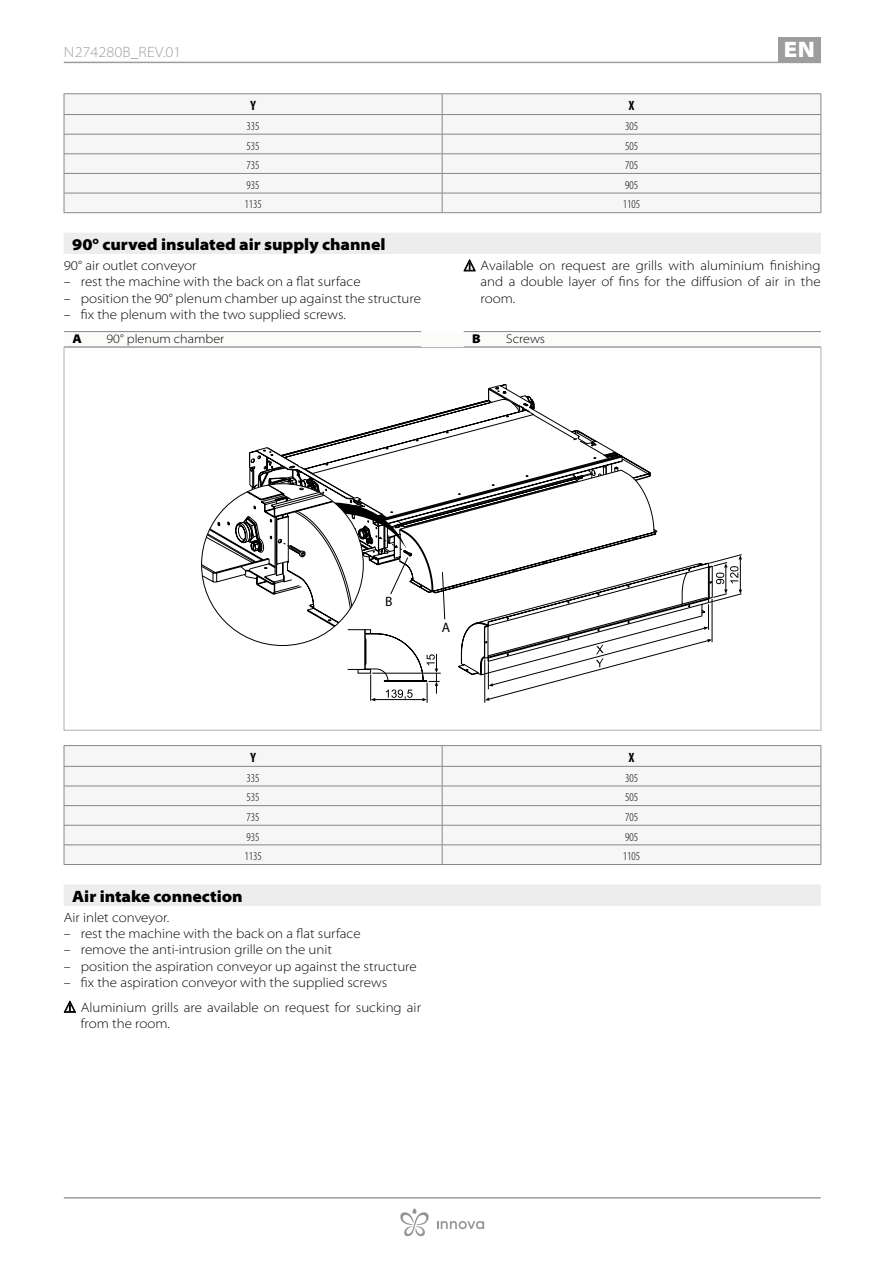
<style>
.page{position:relative;width:893px;height:1263px;background:#fff}
.page>*{position:absolute;margin:0;border:0;box-sizing:border-box;transform-origin:0 0}
.t1{font:900 semi-expanded 22.5px "Myriad Pro";color:#fff}
.t2{font:900 semi-expanded 16.5px "Myriad Pro";letter-spacing:-.005em;color:#000}
.t3{font:300 semi-expanded 15px "Myriad Pro";color:#9d9d9c}
.t4{font:13.65px "Myriad Pro";color:#000}
.t5{font:300 semi-expanded 13.5px/16.2px "Myriad Pro";color:#000;text-align:justify}
.t6{font:700 condensed 13.5px "Myriad Pro";color:#000}
.t7{font:300 semi-expanded 12.75px "Myriad Pro";color:#000}
.t8{font:900 semi-expanded 12.75px "Myriad Pro";color:#000}
.t9{font:300 condensed 12px "Myriad Pro";color:#000}
</style>
<div class="page">
<div style="left:778px;top:38px;width:43px;height:25px;background:#9d9d9c"></div>
<hr style="left:64px;top:62px;width:757px;height:1px;background:#9d9d9c">
<hr style="left:64px;top:1197px;width:757px;height:1px;background:#9d9d9c">
<svg style="left:437px;top:1221px;width:47px;height:8px"></svg>
<svg style="left:400px;top:1208px;width:29px;height:28px"></svg>
<div style="left:64px;top:233px;width:757px;height:21px;background:#ededed"></div>
<div style="left:65px;top:95px;width:756px;height:117px;background:#f6f6f6"></div>
<hr style="left:64px;top:94px;width:378px;height:1px;background:#878787">
<hr style="left:442px;top:94px;width:379px;height:1px;background:#878787">
<hr style="left:64px;top:114px;width:378px;height:1px;background:#878787">
<hr style="left:442px;top:114px;width:379px;height:1px;background:#878787">
<hr style="left:64px;top:134px;width:378px;height:1px;background:#878787">
<hr style="left:442px;top:134px;width:379px;height:1px;background:#878787">
<hr style="left:64px;top:154px;width:378px;height:1px;background:#878787">
<hr style="left:442px;top:154px;width:379px;height:1px;background:#878787">
<hr style="left:64px;top:173px;width:378px;height:1px;background:#878787">
<hr style="left:442px;top:173px;width:379px;height:1px;background:#878787">
<hr style="left:64px;top:193px;width:378px;height:1px;background:#878787">
<svg style="left:64px;top:94px;width:1px;height:118px"></svg>
<hr style="left:442px;top:193px;width:379px;height:1px;background:#878787">
<svg style="left:442px;top:94px;width:1px;height:118px"></svg>
<svg style="left:821px;top:94px;width:1px;height:118px"></svg>
<hr style="left:64px;top:212px;width:378px;height:1px;background:#878787">
<hr style="left:442px;top:212px;width:379px;height:1px;background:#878787">
<div style="left:64px;top:885px;width:757px;height:21px;background:#ededed"></div>
<div style="left:64px;top:884px;width:757px;height:21px;background:#ededed"></div>
<div style="left:64px;top:332px;width:757px;height:15px;background:#fbfbfa"></div>
<hr style="left:64px;top:331px;width:357px;height:1px;background:#878787">
<hr style="left:464px;top:331px;width:357px;height:1px;background:#878787">
<svg style="left:202px;top:395px;width:540px;height:308px"></svg>
<div style="left:65px;top:746px;width:756px;height:118px;background:#f6f6f6"></div>
<hr style="left:64px;top:745px;width:378px;height:1px;background:#878787">
<hr style="left:442px;top:745px;width:379px;height:1px;background:#878787">
<hr style="left:64px;top:766px;width:378px;height:1px;background:#878787">
<hr style="left:442px;top:766px;width:379px;height:1px;background:#878787">
<hr style="left:64px;top:786px;width:378px;height:1px;background:#878787">
<hr style="left:442px;top:786px;width:379px;height:1px;background:#878787">
<hr style="left:64px;top:805px;width:378px;height:1px;background:#878787">
<hr style="left:442px;top:805px;width:379px;height:1px;background:#878787">
<hr style="left:64px;top:825px;width:378px;height:1px;background:#878787">
<hr style="left:442px;top:825px;width:379px;height:1px;background:#878787">
<hr style="left:64px;top:845px;width:378px;height:1px;background:#878787">
<svg style="left:64px;top:746px;width:1px;height:118px"></svg>
<hr style="left:442px;top:845px;width:379px;height:1px;background:#878787">
<svg style="left:442px;top:746px;width:1px;height:118px"></svg>
<svg style="left:821px;top:746px;width:1px;height:118px"></svg>
<hr style="left:64px;top:864px;width:378px;height:1px;background:#878787">
<hr style="left:442px;top:864px;width:379px;height:1px;background:#878787">
<svg style="left:463px;top:259px;width:13px;height:12px"></svg>
<svg style="left:64px;top:1001px;width:12px;height:12px"></svg>
<p class="t3" style="left:64px;top:43px;width:119px">N274280B_Rev.01</p>
<h1 class="t1" style="left:784px;top:35px;width:33px">EN</h1>
<p class="t6" style="left:250px;top:97px;width:7px">Y</p>
<p class="t6" style="left:629px;top:97px;width:7px">X</p>
<p class="t9" style="left:247px;top:119px;width:14px">335</p>
<p class="t9" style="left:625px;top:119px;width:14px">305</p>
<p class="t9" style="left:247px;top:138px;width:14px">535</p>
<p class="t9" style="left:625px;top:138px;width:14px">505</p>
<p class="t9" style="left:247px;top:158px;width:14px">735</p>
<p class="t9" style="left:625px;top:158px;width:14px">705</p>
<p class="t9" style="left:247px;top:178px;width:14px">935</p>
<p class="t9" style="left:625px;top:178px;width:14px">905</p>
<p class="t9" style="left:244px;top:197px;width:19px">1135</p>
<p class="t9" style="left:623px;top:197px;width:19px">1105</p>
<p class="t2" style="left:72px;top:233px;width:315px">90° curved insulated air supply channel</p>
<p class="t5" style="left:64px;top:257px;width:134px">90° air outlet conveyor</p>
<p class="t5" style="left:64px;top:274px;width:298px">– rest the machine with the back on a flat surface</p>
<p class="t5" style="left:64px;top:290px;width:359px">– position the 90° plenum chamber up against the structure</p>
<p class="t5" style="left:64px;top:306px;width:284px">– fix the plenum with the two supplied screws.</p>
<p class="t5" style="left:480px;top:257px;width:342px">Available on request are grills with aluminium finishing and a double layer of fins for the diffusion of air in the room.</p>
<p class="t8" style="left:73px;top:330px;width:11px">A</p>
<p class="t7" style="left:107px;top:331px;width:119px">90° plenum chamber</p>
<p class="t8" style="left:472px;top:330px;width:10px">B</p>
<p class="t7" style="left:506px;top:331px;width:40px">Screws</p>
<p class="t4" style="left:385px;top:593px;width:9px">B</p>
<p class="t4" style="left:442px;top:619px;width:10px">A</p>
<p class="t6" style="left:250px;top:749px;width:7px">Y</p>
<p class="t6" style="left:629px;top:749px;width:7px">X</p>
<p class="t9" style="left:247px;top:771px;width:14px">335</p>
<p class="t9" style="left:625px;top:771px;width:14px">305</p>
<p class="t9" style="left:247px;top:790px;width:14px">535</p>
<p class="t9" style="left:625px;top:790px;width:14px">505</p>
<p class="t9" style="left:247px;top:810px;width:14px">735</p>
<p class="t9" style="left:625px;top:810px;width:14px">705</p>
<p class="t9" style="left:247px;top:829px;width:14px">935</p>
<p class="t9" style="left:625px;top:829px;width:14px">905</p>
<p class="t9" style="left:244px;top:849px;width:19px">1135</p>
<p class="t9" style="left:623px;top:849px;width:19px">1105</p>
<p class="t2" style="left:72px;top:885px;width:172px">Air intake connection</p>
<p class="t5" style="left:64px;top:909px;width:107px">Air inlet conveyor.</p>
<p class="t5" style="left:64px;top:925px;width:298px">– rest the machine with the back on a flat surface</p>
<p class="t5" style="left:64px;top:942px;width:270px">– remove the anti-intrusion grille on the unit</p>
<p class="t5" style="left:64px;top:958px;width:354px">– position the aspiration conveyor up against the structure</p>
<p class="t5" style="left:81px;top:970px;width:342px;line-height:24.8px;text-indent:-17px">– fix the aspiration conveyor with the supplied screws<br>Aluminium grills are available on request for sucking air</p>
<p class="t5" style="left:81px;top:1015px;width:91px">from the room.</p>
</div>
